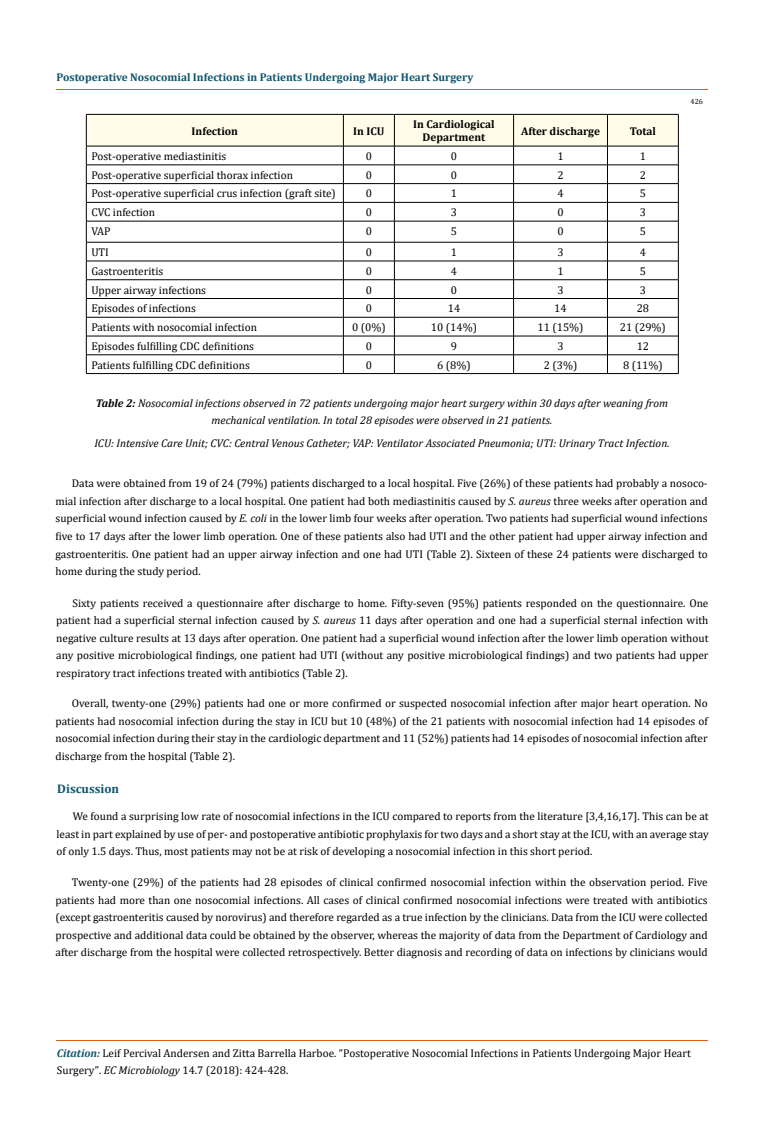
<style>
.page{position:relative;width:764px;height:1142px;background:#fff}
.page>*{position:absolute;margin:0;border:0;box-sizing:border-box;transform-origin:0 0}
.t1{font:700 12.5px "Cambria";color:#0e546a}
.t2{font:11.25px/17.5px "Cambria";color:#000;text-align:justify}
.t3{font:italic 11.25px/17.5px "Cambria";color:#000;text-align:center}
.t4{font:700 11.25px "Cambria";color:#0e546a}
.t5{font:700 11.25px/12.9px "Cambria";color:#000;text-align:center}
.t6{font:7.5px "Cambria";color:#000}
.s1{font-weight:700}
.s2{font-style:italic}
.s3{font-weight:700;font-style:italic;color:#0e546a}
.s4{font-size:11.12px}
</style>
<div class="page">
<hr style="left:56px;top:90px;width:652px;height:1px;background:#e05d1a">
<hr style="left:56px;top:1040px;width:652px;height:1px;background:#e05d1a">
<svg style="left:86px;top:114px;width:593px;height:259px"></svg>
<hr style="left:86px;top:373px;width:257px;height:1px;background:#000">
<hr style="left:343px;top:373px;width:51px;height:1px;background:#000">
<hr style="left:394px;top:373px;width:119px;height:1px;background:#000">
<hr style="left:513px;top:373px;width:94px;height:1px;background:#000">
<hr style="left:607px;top:373px;width:71px;height:1px;background:#000">
<p class="t4" style="left:56px;top:69px;width:418px">Postoperative Nosocomial Infections in Patients Undergoing Major Heart Surgery</p>
<p class="t5" style="left:192px;top:124px;width:48px">Infection</p>
<p class="t5" style="left:353px;top:124px;width:33px">In ICU</p>
<p class="t5" style="left:413px;top:117px;width:83px">In Cardiological<br>Department</p>
<p class="t5" style="left:521px;top:124px;width:80px">After discharge</p>
<p class="t5" style="left:630px;top:124px;width:28px">Total</p>
<p class="t2" style="left:91px;top:147px;width:136px">Post-operative mediastinitis</p>
<p class="t2" style="left:366px;top:147px;width:8px">0</p>
<p class="t2" style="left:451px;top:147px;width:8px">0</p>
<p class="t2" style="left:557px;top:147px;width:8px">1</p>
<p class="t2" style="left:640px;top:147px;width:8px">1</p>
<p class="t2" style="left:91px;top:166px;width:203px">Post-operative superficial thorax infection</p>
<p class="t2" style="left:366px;top:166px;width:8px">0</p>
<p class="t2" style="left:451px;top:166px;width:8px">0</p>
<p class="t2" style="left:557px;top:166px;width:8px">2</p>
<p class="t2" style="left:640px;top:166px;width:8px">2</p>
<p class="t2" style="left:91px;top:185px;width:246px">Post-operative superficial crus infection (graft site)</p>
<p class="t2" style="left:366px;top:185px;width:8px">0</p>
<p class="t2" style="left:451px;top:185px;width:8px">1</p>
<p class="t2" style="left:557px;top:185px;width:8px">4</p>
<p class="t2" style="left:640px;top:185px;width:8px">5</p>
<p class="t2" style="left:91px;top:203px;width:65px">CVC infection</p>
<p class="t2" style="left:366px;top:203px;width:8px">0</p>
<p class="t2" style="left:451px;top:203px;width:8px">3</p>
<p class="t2" style="left:557px;top:203px;width:8px">0</p>
<p class="t2" style="left:640px;top:203px;width:8px">3</p>
<p class="t2" style="left:91px;top:222px;width:21px">VAP</p>
<p class="t2" style="left:366px;top:222px;width:8px">0</p>
<p class="t2" style="left:451px;top:222px;width:8px">5</p>
<p class="t2" style="left:557px;top:222px;width:8px">0</p>
<p class="t2" style="left:640px;top:222px;width:8px">5</p>
<p class="t2" style="left:91px;top:243px;width:19px">UTI</p>
<p class="t2" style="left:366px;top:243px;width:8px">0</p>
<p class="t2" style="left:451px;top:243px;width:8px">1</p>
<p class="t2" style="left:557px;top:243px;width:8px">3</p>
<p class="t2" style="left:640px;top:243px;width:8px">4</p>
<p class="t2" style="left:91px;top:262px;width:73px">Gastroenteritis</p>
<p class="t2" style="left:366px;top:262px;width:8px">0</p>
<p class="t2" style="left:451px;top:262px;width:8px">4</p>
<p class="t2" style="left:557px;top:262px;width:8px">1</p>
<p class="t2" style="left:640px;top:262px;width:8px">5</p>
<p class="t2" style="left:91px;top:281px;width:116px">Upper airway infections</p>
<p class="t2" style="left:366px;top:281px;width:8px">0</p>
<p class="t2" style="left:451px;top:281px;width:8px">0</p>
<p class="t2" style="left:557px;top:281px;width:8px">3</p>
<p class="t2" style="left:640px;top:281px;width:8px">3</p>
<p class="t2" style="left:91px;top:299px;width:106px">Episodes of infections</p>
<p class="t2" style="left:366px;top:299px;width:8px">0</p>
<p class="t2" style="left:448px;top:299px;width:14px">14</p>
<p class="t2" style="left:554px;top:299px;width:14px">14</p>
<p class="t2" style="left:637px;top:299px;width:14px">28</p>
<p class="t2" style="left:91px;top:318px;width:167px">Patients with nosocomial infection</p>
<p class="t2" style="left:352px;top:318px;width:35px">0 (0%)</p>
<p class="t2" style="left:431px;top:318px;width:48px">10 (14%)</p>
<p class="t2" style="left:537px;top:318px;width:48px">11 (15%)</p>
<p class="t2" style="left:620px;top:318px;width:48px">21 (29%)</p>
<p class="t2" style="left:91px;top:337px;width:164px">Episodes fulfilling CDC definitions</p>
<p class="t2" style="left:366px;top:337px;width:8px">0</p>
<p class="t2" style="left:451px;top:337px;width:8px">9</p>
<p class="t2" style="left:557px;top:337px;width:8px">3</p>
<p class="t2" style="left:637px;top:337px;width:14px">12</p>
<p class="t2" style="left:91px;top:356px;width:160px">Patients fulfilling CDC definitions</p>
<p class="t2" style="left:366px;top:356px;width:8px">0</p>
<p class="t2" style="left:437px;top:356px;width:35px">6 (8%)</p>
<p class="t2" style="left:544px;top:356px;width:35px">2 (3%)</p>
<p class="t2" style="left:623px;top:356px;width:41px">8 (11%)</p>
<p class="t3" style="left:96px;top:393px;width:574px"><span class="s1">Table 2:</span> Nosocomial infections observed in 72 patients undergoing major heart surgery within 30 days after weaning from mechanical ventilation. In total 28 episodes were observed in 21 patients.</p>
<p class="t3" style="left:94px;top:434px;width:577px">ICU: Intensive Care Unit; CVC: Central Venous Catheter; VAP: Ventilator Associated Pneumonia; UTI: Urinary Tract Infection.</p>
<p class="t6" style="left:690px;top:97px;width:14px">426</p>
<p class="t2" style="left:55px;top:474px;width:654px;text-indent:16px">Data were obtained from 19 of 24 (79%) patients discharged to a local hospital. Five (26%) of these patients had probably a nosoco&shy;mial infection after discharge to a local hospital. One patient had both mediastinitis caused by <span class="s2">S. aureus</span> three weeks after operation and superficial wound infection caused by <span class="s2">E. coli</span> in the lower limb four weeks after operation. Two patients had superficial wound infections five to 17 days after the lower limb operation. One of these patients also had UTI and the other patient had upper airway infection and gastroenteritis. One patient had an upper airway infection and one had UTI (Table 2). Sixteen of these 24 patients were discharged to home during the study period.</p>
<p class="t2" style="left:56px;top:594px;width:654px;text-indent:16px">Sixty patients received a questionnaire after discharge to home. Fifty-seven (95%) patients responded on the questionnaire. One patient had a superficial sternal infection caused by <span class="s2">S. aureus</span> 11 days after operation and one had a superficial sternal infection with negative culture results at 13 days after operation. One patient had a superficial wound infection after the lower limb operation without any positive microbiological findings, one patient had UTI (without any positive microbiological findings) and two patients had upper respiratory tract infections treated with antibiotics (Table 2).</p>
<p class="t2" style="left:55px;top:694px;width:654px;text-indent:16px">Overall, twenty-one (29%) patients had one or more confirmed or suspected nosocomial infection after major heart operation. No patients had nosocomial infection during the stay in ICU but 10 (48%) of the 21 patients with nosocomial infection had 14 episodes of nosocomial infection during their stay in the cardiologic department and 11 (52%) patients had 14 episodes of nosocomial infection after discharge from the hospital (Table 2).</p>
<p class="t1" style="left:57px;top:779px;width:63px">Discussion</p>
<p class="t2" style="left:57px;top:807px;width:654px;text-indent:16px">We found a surprising low rate of nosocomial infections in the ICU compared to reports from the literature [3,4,16,17]. This can be at least in part explained by use of per- and postoperative antibiotic prophylaxis for two days and a short stay at the ICU, with an average stay of only 1.5 days. Thus, most patients may not be at risk of developing a nosocomial infection in this short period.</p>
<p class="t2" style="left:55px;top:873px;width:654px;text-indent:16px">Twenty-one (29%) of the patients had 28 episodes of clinical confirmed nosocomial infection within the observation period. Five patients had more than one nosocomial infections. All cases of clinical confirmed nosocomial infections were treated with antibiotics (except gastroenteritis caused by norovirus) and therefore regarded as a true infection by the clinicians. Data from the ICU were collected prospective and additional data could be obtained by the observer, whereas the majority of data from the Department of Cardiology and after discharge from the hospital were collected retrospectively. Better diagnosis and recording of data on infections by clinicians would</p>
<p class="t2" style="left:57px;top:1044px;width:635px"><span class="s3">Citation:</span> Leif Percival Andersen and Zitta Barrella Harboe. “Postoperative Nosocomial Infections in Patients Undergoing Major Heart<br>Surgery”<span class="s4">.</span> <span class="s2">EC Microbiology</span> 14.7 (2018): 424-428.</p>
</div>
